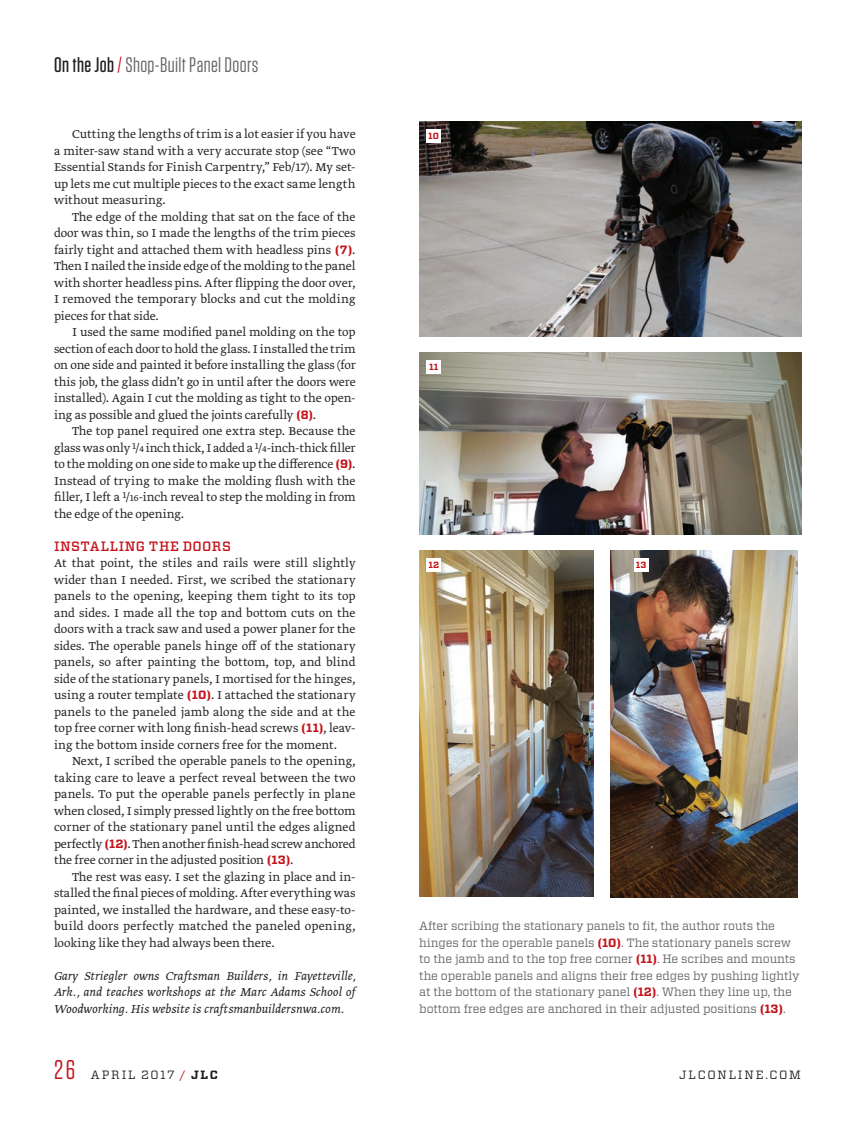
<style>
.page{position:relative;width:864px;height:1134px;background:#fff}
.page>*{position:absolute;margin:0;border:0;box-sizing:border-box;transform-origin:0 0}
.t1{font:27px "Tungsten";color:#c4121a}
.Tagline_-_Tungsten_1{font:21px "Tungsten";letter-spacing:.02em;color:#636366}
.Body_-_Greta_Light_9{font:300 13.5px/16.5px "Greta Text Std";color:#231f20;text-align:justify}
.Body_-_NoIndent_Gret{font:300 13.5px/16.5px "Greta Text Std";letter-spacing:.005em;color:#231f20;text-align:justify}
.Body_-_NoIndent_Gret-2{font:italic 300 13.5px/16.5px "Greta Text Std";letter-spacing:.01em;color:#231f20;text-align:justify}
.Subhead_-_Vitesse_9{font:500 13.5px "Vitesse";letter-spacing:.045em;color:#c4121a}
.Caption_-_Vitesse_Bo{font:12px/16.5px "Vitesse";letter-spacing:-.01em;color:#636366}
.t2{font:12px "Vitesse";letter-spacing:.15em;color:#231f20}
.Xtra_-_Number_-_Vite{font:700 9px "Vitesse";letter-spacing:.01em;color:#c4121a}
.s1{font-weight:500;color:#231f20}
.s2{color:#c4121a}
.s3{font-family:"Vitesse";font-weight:700;font-size:12px;color:#c4121a}
.s4{font-size:10.5px}
.s5{font-weight:700;color:#c4121a}
.s6{font-weight:700}
</style>
<div class="page">
<img style="left:419px;top:122px;width:382px;height:214px">
<img style="left:419px;top:353px;width:382px;height:181px">
<img style="left:419px;top:550px;width:175px;height:347px">
<img style="left:610px;top:550px;width:188px;height:347px">
<div style="left:427px;top:129px;width:14px;height:14px;background:#fff"></div>
<div style="left:427px;top:360px;width:14px;height:14px;background:#fff"></div>
<div style="left:427px;top:558px;width:14px;height:14px;background:#fff"></div>
<div style="left:634px;top:558px;width:14px;height:14px;background:#fff"></div>
<p class="Tagline_-_Tungsten_1" style="left:54px;top:54px;width:206px"><span class="s1">On the Job</span><span class="s2">/</span> Shop-Built Panel Doors</p>
<p class="Body_-_Greta_Light_9" style="left:54px;top:126px;width:303px;text-indent:18px">Cutting the lengths of trim is a lot easier if you have a miter-saw stand with a very accurate stop (see “Two Essential Stands for Finish Carpentry,” Feb/17). My set&shy;up lets me cut multiple pieces to the exact same length without measuring.</p>
<p class="Body_-_Greta_Light_9" style="left:54px;top:209px;width:303px;text-indent:18px">The edge of the molding that sat on the face of the door was thin, so I made the lengths of the trim pieces fairly tight and attached them with headless pins <span class="s3">(7)</span>.<br>Then I nailed the inside edge of the molding to the panel with shorter headless pins. After flipping the door over, I removed the temporary blocks and cut the molding pieces for that side.</p>
<p class="Body_-_Greta_Light_9" style="left:54px;top:324px;width:303px;text-indent:18px">I used the same modified panel molding on the top section of each door to hold the glass. I installed the trim on one side and painted it before installing the glass (for this job, the glass didn’t go in until after the doors were installed). Again I cut the molding as tight to the open&shy;ing as possible and glued the joints carefully <span class="s3">(8)</span>.</p>
<p class="Body_-_Greta_Light_9" style="left:54px;top:423px;width:303px;text-indent:18px">The top panel required one extra step. Because the glass was only <sup>1</sup>/<span class="s4">4</span> inch thick, I added a <sup>1</sup>/<span class="s4">4</span>-inch-thick filler to the molding on one side to make up the difference <span class="s3">(9)</span>.<br>Instead of trying to make the molding flush with the filler, I left a <sup>1</sup>/<span class="s4">16</span>-inch reveal to step the molding in from the edge of the opening.</p>
<p class="Subhead_-_Vitesse_9" style="left:54px;top:537px;width:179px">INSTALLING THE DOORS</p>
<p class="Body_-_NoIndent_Gret" style="left:54px;top:555px;width:303px">At that point, the stiles and rails were still slightly wider than I needed. First, we scribed the stationary panels to the opening, keeping them tight to its top and sides. I made all the top and bottom cuts on the doors with a track saw and used a power planer for the sides. The operable panels hinge off of the stationary panels, so after painting the bottom, top, and blind side of the stationary panels, I mortised for the hinges, using a router template <span class="s3">(10)</span>. I attached the stationary panels to the paneled jamb along the side and at the top free corner with long finish-head screws <span class="s3">(11)</span>, leav&shy;ing the bottom inside corners free for the moment.</p>
<p class="Body_-_Greta_Light_9" style="left:54px;top:753px;width:303px;text-indent:18px">Next, I scribed the operable panels to the opening, taking care to leave a perfect reveal between the two panels. To put the operable panels perfectly in plane when closed, I simply pressed lightly on the free bottom corner of the stationary panel until the edges aligned perfectly <span class="s3">(12)</span>. Then another finish-head screw anchored the free corner in the adjusted position <span class="s3">(13)</span>.</p>
<p class="Body_-_Greta_Light_9" style="left:54px;top:869px;width:303px;text-indent:18px">The rest was easy. I set the glazing in place and in&shy;stalled the final pieces of molding. After everything was painted, we installed the hardware, and these easy-to&shy;build doors perfectly matched the paneled opening, looking like they had always been there.</p>
<p class="Body_-_NoIndent_Gret-2" style="left:54px;top:968px;width:304px">Gary Striegler owns Craftsman Builders, in Fayetteville, Ark., and teaches workshops at the Marc Adams School of Woodworking. His website is craftsmanbuildersnwa.com.</p>
<p class="Xtra_-_Number_-_Vite" style="left:428px;top:130px;width:12px">10</p>
<p class="Xtra_-_Number_-_Vite" style="left:429px;top:361px;width:11px">11</p>
<p class="Xtra_-_Number_-_Vite" style="left:428px;top:559px;width:12px">12</p>
<p class="Xtra_-_Number_-_Vite" style="left:636px;top:559px;width:12px">13</p>
<p class="Caption_-_Vitesse_Bo" style="left:419px;top:917px;width:382px">After scribing the stationary panels to fit, the author routs the hinges for the operable panels <span class="s5">(10)</span>. The stationary panels screw to the jamb and to the top free corner <span class="s5">(11)</span>. He scribes and mounts the operable panels and aligns their free edges by pushing lightly at the bottom of the stationary panel <span class="s5">(12)</span>. When they line up, the bottom free edges are anchored in their adjusted positions <span class="s5">(13)</span>.</p>
<h1 class="t1" style="left:54px;top:1055px;width:23px">26</h1>
<p class="t2" style="left:91px;top:1066px;width:129px">APRIL 2017 <span class="s2">/</span> <span class="s6">JLC</span></p>
<p class="t2" style="left:679px;top:1066px;width:123px">JLCONLINE.COM</p>
</div>
